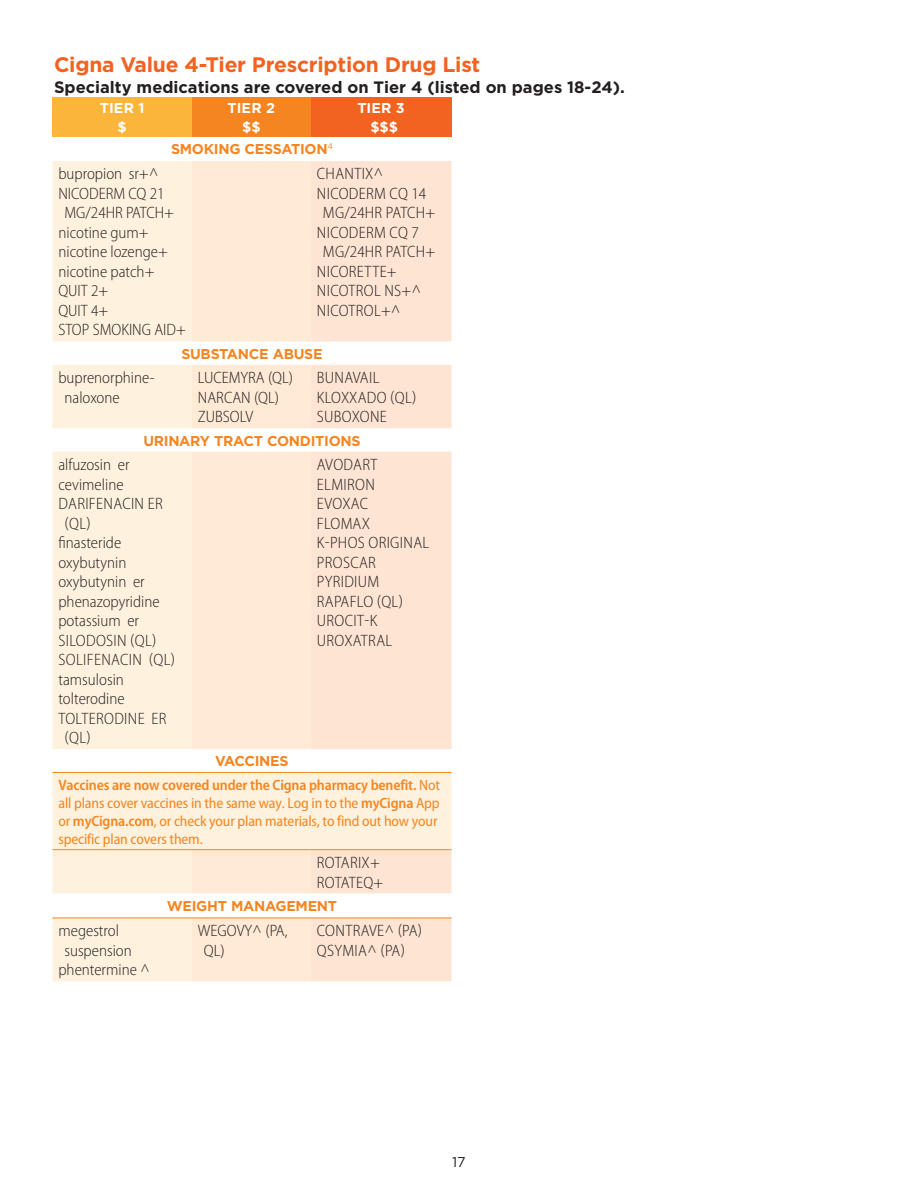
<style>
.page{position:relative;width:918px;height:1188px;background:#fff}
.page>*{position:absolute;margin:0;border:0;box-sizing:border-box;transform-origin:0 0}
.Page_headers_14_16_p{font:700 21px "Gotham";letter-spacing:-.01em;color:#f26221}
.List_Header{font:300 semi-condensed 16.5px/19.5px "Myriad Pro";color:#231f20}
.List_Header-2{font:300 semi-condensed 16.5px/19.5px "Myriad Pro";letter-spacing:.02em;color:#231f20}
.t1{font:700 16.5px "Gotham";color:#231f20}
.List_Header-3{font:semi-condensed 15px/18px "Myriad Pro";letter-spacing:-.01em;color:#f58520}
.Drug_list_categories{font:700 14.25px "Gotham";letter-spacing:-.02em;color:#f58520}
.Table_column_header{font:700 14.25px/19.5px "Gotham";letter-spacing:.005em;color:#fff;text-align:center}
.t2{font:14.25px "Gotham";color:#231f20}
.s1{font-weight:600}
</style>
<div class="page">
<div style="left:52px;top:97px;width:140px;height:40px;background:#fcb53b"></div>
<div style="left:192px;top:97px;width:119px;height:40px;background:#f58520"></div>
<div style="left:311px;top:97px;width:141px;height:40px;background:#f26221"></div>
<svg style="left:52px;top:161px;width:140px;height:820px;background:#fef3e0"></svg>
<svg style="left:192px;top:161px;width:119px;height:820px;background:#feebd8"></svg>
<svg style="left:311px;top:161px;width:141px;height:820px;background:#fee6d5"></svg>
<svg style="left:52px;top:749px;width:400px;height:169px;fill:#fef2de"></svg>
<hr style="left:52px;top:772px;width:140px;height:1px;background:#f58520">
<hr style="left:192px;top:772px;width:119px;height:1px;background:#f58520">
<hr style="left:311px;top:772px;width:141px;height:1px;background:#f58520">
<hr style="left:52px;top:849px;width:140px;height:1px;background:#f58520">
<hr style="left:192px;top:849px;width:119px;height:1px;background:#f58520">
<hr style="left:311px;top:849px;width:141px;height:1px;background:#f58520">
<hr style="left:52px;top:918px;width:140px;height:1px;background:#f58520">
<hr style="left:192px;top:918px;width:119px;height:1px;background:#f58520">
<hr style="left:311px;top:918px;width:141px;height:1px;background:#f58520">
<p class="Page_headers_14_16_p" style="left:54px;top:51px;width:428px">Cigna Value 4-Tier Prescription Drug List</p>
<p class="t1" style="left:54px;top:76px;width:572px">Specialty medications are covered on Tier 4 (listed on pages 18-24).</p>
<p class="Table_column_header" style="left:100px;top:98px;width:46px">TIER 1</p>
<p class="Table_column_header" style="left:118px;top:118px;width:11px">$</p>
<p class="Table_column_header" style="left:228px;top:98px;width:49px">TIER 2</p>
<p class="Table_column_header" style="left:242px;top:118px;width:20px">$$</p>
<p class="Drug_list_categories" style="left:171px;top:140px;width:163px">SMOKING CESSATION<sup>4</sup></p>
<p class="Table_column_header" style="left:357px;top:98px;width:49px">TIER 3 $$$</p>
<p class="List_Header" style="left:58px;top:165px;width:102px">bupropion sr+^</p>
<p class="List_Header" style="left:58px;top:184px;width:117px;text-align:center">NICODERM CQ 21<br>MG/24HR PATCH+</p>
<p class="List_Header" style="left:58px;top:223px;width:92px">nicotine gum+</p>
<p class="List_Header" style="left:58px;top:243px;width:111px">nicotine lozenge+</p>
<p class="List_Header" style="left:58px;top:262px;width:98px">nicotine patch+</p>
<p class="List_Header" style="left:58px;top:282px;width:52px">QUIT 2+</p>
<p class="List_Header" style="left:58px;top:301px;width:52px">QUIT 4+</p>
<p class="List_Header" style="left:58px;top:321px;width:129px">STOP SMOKING AID+</p>
<p class="List_Header-2" style="left:317px;top:165px;width:68px">CHANTIX^</p>
<p class="List_Header-2" style="left:317px;top:184px;width:120px;text-align:center">NICODERM CQ 14<br>MG/24HR PATCH+</p>
<p class="List_Header-2" style="left:323px;top:223px;width:114px;text-indent:-6px">NICODERM CQ 7<br>MG/24HR PATCH+</p>
<p class="List_Header-2" style="left:317px;top:262px;width:81px">NICORETTE+</p>
<p class="List_Header-2" style="left:317px;top:282px;width:106px">NICOTROL NS+^</p>
<p class="List_Header-2" style="left:317px;top:301px;width:85px">NICOTROL+^</p>
<p class="Drug_list_categories" style="left:181px;top:344px;width:143px">SUBSTANCE ABUSE</p>
<p class="List_Header" style="left:64px;top:368px;width:92px;text-indent:-6px">buprenorphine&shy;naloxone</p>
<p class="List_Header" style="left:198px;top:368px;width:97px">LUCEMYRA (QL)</p>
<p class="List_Header-2" style="left:317px;top:368px;width:64px">BUNAVAIL</p>
<p class="List_Header-2" style="left:317px;top:388px;width:101px">KLOXXADO (QL)</p>
<p class="List_Header-2" style="left:317px;top:407px;width:72px">SUBOXONE</p>
<p class="Drug_list_categories" style="left:143px;top:431px;width:219px">URINARY TRACT CONDITIONS</p>
<p class="List_Header" style="left:198px;top:388px;width:83px">NARCAN (QL)</p>
<p class="List_Header" style="left:198px;top:407px;width:57px">ZUBSOLV</p>
<p class="List_Header" style="left:58px;top:455px;width:73px">alfuzosin er</p>
<p class="List_Header" style="left:58px;top:475px;width:67px">cevimeline</p>
<p class="List_Header-2" style="left:65px;top:494px;width:100px;text-indent:-6px">DARIFENACIN ER (QL)</p>
<p class="List_Header" style="left:58px;top:533px;width:64px">finasteride</p>
<p class="List_Header" style="left:58px;top:553px;width:69px">oxybutynin</p>
<p class="List_Header" style="left:58px;top:572px;width:88px">oxybutynin er</p>
<p class="List_Header" style="left:58px;top:592px;width:103px">phenazopyridine</p>
<p class="List_Header" style="left:58px;top:611px;width:82px">potassium er</p>
<p class="List_Header-2" style="left:59px;top:631px;width:99px">SILODOSIN (QL)</p>
<p class="List_Header-2" style="left:59px;top:650px;width:118px">SOLIFENACIN (QL)</p>
<p class="List_Header" style="left:58px;top:670px;width:67px">tamsulosin</p>
<p class="List_Header" style="left:58px;top:689px;width:68px">tolterodine</p>
<p class="List_Header-2" style="left:65px;top:709px;width:103px;text-indent:-6px">TOLTERODINE ER (QL)</p>
<p class="List_Header-2" style="left:317px;top:455px;width:62px">AVODART</p>
<p class="List_Header-2" style="left:317px;top:475px;width:59px">ELMIRON</p>
<p class="List_Header" style="left:317px;top:494px;width:53px">EVOXAC</p>
<p class="List_Header" style="left:317px;top:514px;width:54px">FLOMAX</p>
<p class="List_Header-2" style="left:317px;top:533px;width:114px">K-PHOS ORIGINAL</p>
<p class="List_Header-2" style="left:317px;top:553px;width:61px">PROSCAR</p>
<p class="List_Header-2" style="left:317px;top:572px;width:64px">PYRIDIUM</p>
<p class="List_Header-2" style="left:317px;top:592px;width:88px">RAPAFLO (QL)</p>
<p class="List_Header" style="left:317px;top:611px;width:62px">UROCIT-K</p>
<p class="List_Header-2" style="left:317px;top:631px;width:77px">UROXATRAL</p>
<p class="Drug_list_categories" style="left:215px;top:752px;width:75px">VACCINES</p>
<p class="List_Header-3" style="left:58px;top:776px;width:383px"><span class="s1">Vaccines are now covered under the Cigna pharmacy benefit.</span> Not all plans cover vaccines in the same way. Log in to the <span class="s1">myCigna</span> App or <span class="s1">myCigna.com</span>, or check your plan materials, to find out how your specific plan covers them.</p>
<p class="List_Header-2" style="left:317px;top:853px;width:64px">ROTARIX+</p>
<p class="List_Header" style="left:317px;top:873px;width:68px">ROTATEQ+</p>
<p class="Drug_list_categories" style="left:167px;top:896px;width:172px">WEIGHT MANAGEMENT</p>
<p class="List_Header" style="left:64px;top:921px;width:69px;text-indent:-6px">megestrol suspension</p>
<p class="List_Header" style="left:58px;top:960px;width:93px">phentermine ^</p>
<p class="List_Header" style="left:204px;top:921px;width:85px;text-indent:-6px">WEGOVY^ (PA,<br>QL)</p>
<p class="List_Header-2" style="left:317px;top:921px;width:107px">CONTRAVE^ (PA)</p>
<p class="List_Header-2" style="left:317px;top:941px;width:90px">QSYMIA^ (PA)</p>
<p class="t2" style="left:452px;top:1153px;width:15px">17</p>
</div>
